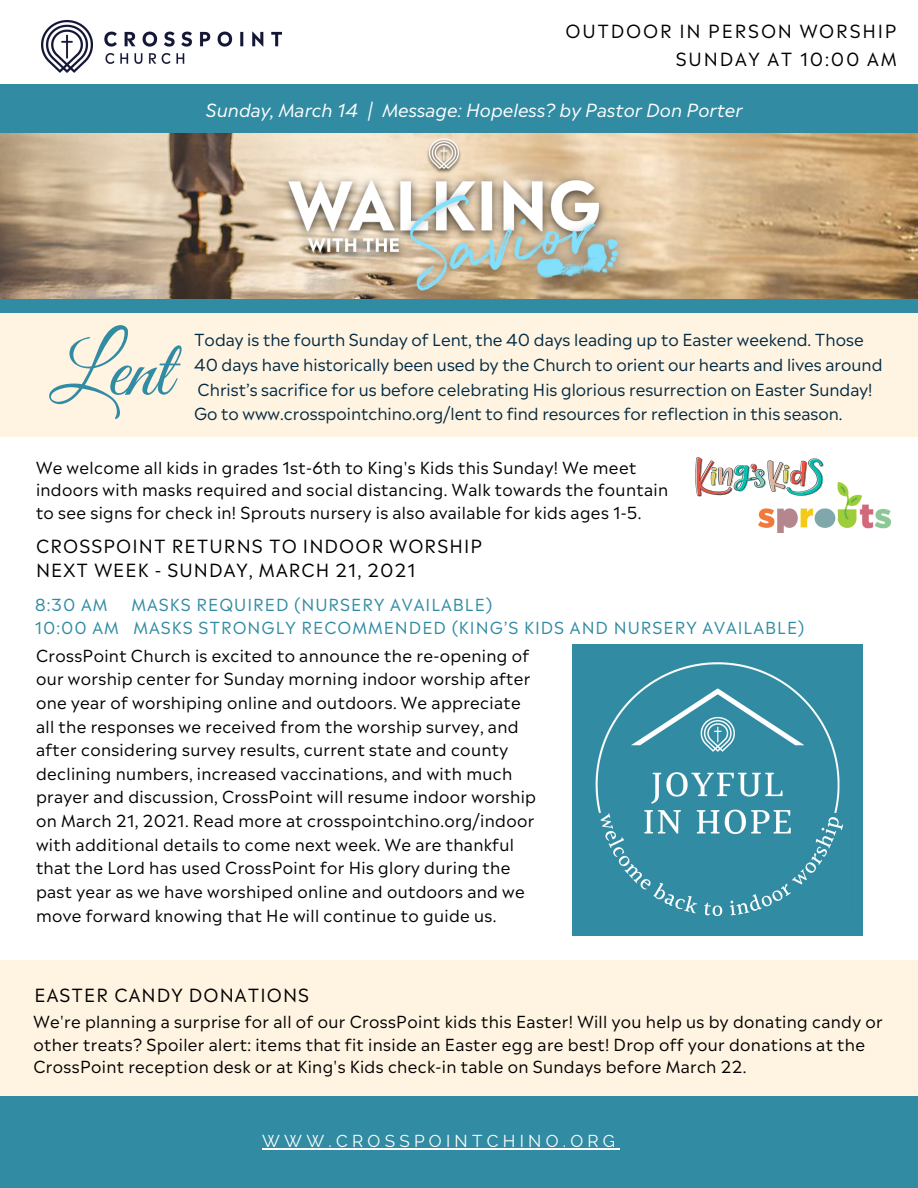
<style>
.page{position:relative;width:918px;height:1188px;background:#fff}
.page>*{position:absolute;margin:0;border:0;box-sizing:border-box;transform-origin:0 0}
.t1{font:81.75px "Great Vibes";color:#318ba2}
.t2{font:18px "Madera";letter-spacing:.06em;color:#000}
.t3{font:italic 18px "Madera";color:#fff}
.t4{font:18px "Madera";letter-spacing:.1em;color:#000}
.t5{font:17.1px "Raleway";letter-spacing:.25em;color:#fff}
.t6{font:16.5px/23.7px "Madera";letter-spacing:.02em;color:#000}
.t7{font:16.5px/24.8px "Madera";color:#002a43}
.t8{font:16.5px "Madera";letter-spacing:.06em;color:#318ba2}
</style>
<div class="page">
<img style="left:104px;top:31px;width:178px;height:33px">
<img style="left:42px;top:21px;width:50px;height:52px">
<div style="left:0;top:85px;width:918px;height:229px;background:#318ba2"></div>
<div style="left:0;top:1096px;width:918px;height:92px;background:#318ba2"></div>
<div style="left:0;top:314px;width:918px;height:123px;background:#fff3e1"></div>
<div style="left:0;top:961px;width:918px;height:135px;background:#fff3e1"></div>
<img style="left:695px;top:457px;width:129px;height:40px">
<img style="left:758px;top:482px;width:133px;height:51px">
<img style="left:0;top:134px;width:918px;height:164px">
<img style="left:572px;top:645px;width:291px;height:290px">
<hr style="left:262px;top:1148px;width:357px;height:1px;background:#fff">
<p class="t4" style="left:565px;top:15px;width:333px">OUTDOOR IN PERSON WORSHIP</p>
<p class="t4" style="left:676px;top:43px;width:222px">SUNDAY AT 10:00 AM</p>
<p class="t3" style="left:206px;top:94px;width:538px">Sunday, March 14 | Message: Hopeless? by Pastor Don Porter</p>
<p class="t1" style="left:50px;top:325px;width:123px">Lent</p>
<p class="t7" style="left:194px;top:325px;width:690px">Today is the fourth Sunday of Lent, the 40 days leading up to Easter weekend. Those<br>40 days have historically been used by the Church to orient our hearts and lives around<br>Christ’s sacrifice for us before celebrating His glorious resurrection on Easter Sunday!</p>
<p class="t7" style="left:194px;top:400px;width:650px">Go to www.crosspointchino.org/lent to find resources for reflection in this season.</p>
<p class="t6" style="left:36px;top:454px;width:634px;line-height:22.5px">We welcome all kids in grades 1st-6th to King's Kids this Sunday! We meet indoors with masks required and social distancing. Walk towards the fountain</p>
<p class="t6" style="left:36px;top:498px;width:607px">to see signs for check in! Sprouts nursery is also available for kids ages 1-5.</p>
<p class="t2" style="left:36px;top:530px;width:448px">CROSSPOINT RETURNS TO INDOOR WORSHIP</p>
<p class="t2" style="left:36px;top:555px;width:381px">NEXT WEEK - SUNDAY, MARCH 21, 2021</p>
<p class="t8" style="left:35px;top:591px;width:74px">8:30 AM</p>
<p class="t8" style="left:132px;top:591px;width:362px">MASKS REQUIRED (NURSERY AVAILABLE)</p>
<p class="t8" style="left:35px;top:613px;width:771px">10:00 AM MASKS STRONGLY RECOMMENDED (KING’S KIDS AND NURSERY AVAILABLE)</p>
<p class="t6" style="left:36px;top:641px;width:502px">CrossPoint Church is excited to announce the re-opening of our worship center for Sunday morning indoor worship after one year of worshiping online and outdoors. We appreciate all the responses we received from the worship survey, and after considering survey results, current state and county declining numbers, increased vaccinations, and with much prayer and discussion, CrossPoint will resume indoor worship on March 21, 2021. Read more at crosspointchino.org/indoor with additional details to come next week. We are thankful that the Lord has used CrossPoint for His glory during the past year as we have worshiped online and outdoors and we move forward knowing that He will continue to guide us.</p>
<p class="t2" style="left:35px;top:979px;width:276px">EASTER CANDY DONATIONS</p>
<p class="t6" style="left:33px;top:1008px;width:851px;line-height:22.5px">We're planning a surprise for all of our CrossPoint kids this Easter! Will you help us by donating candy or other treats? Spoiler alert: items that fit inside an Easter egg are best! Drop off your donations at the<br>CrossPoint reception desk or at King's Kids check-in table on Sundays before March 22.</p>
<p class="t5" style="left:262px;top:1131px;width:355px">WWW.CROSSPOINTCHINO.ORG</p>
</div>
